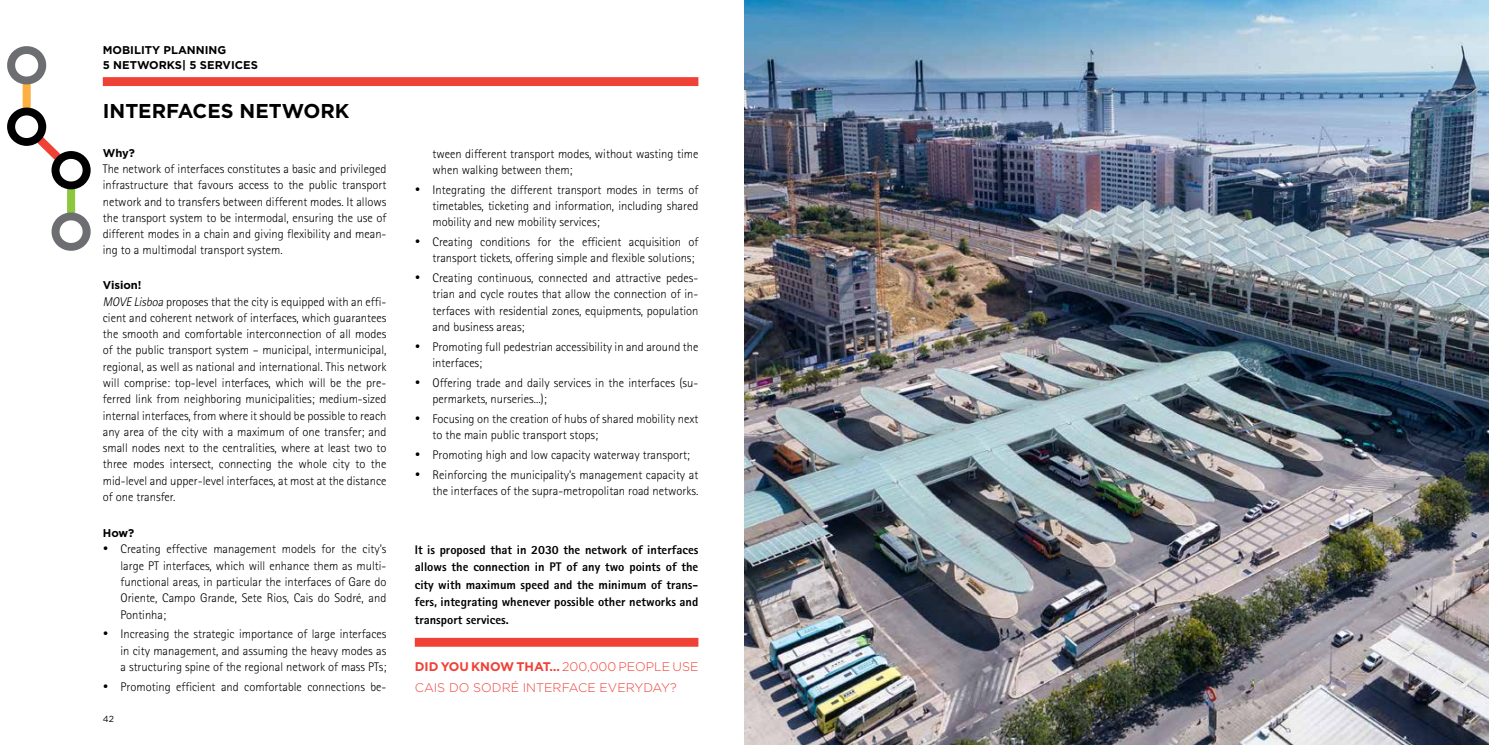
<style>
.page{position:relative;width:1489px;height:745px;background:#fff}
.page>*{position:absolute;margin:0;border:0;box-sizing:border-box;transform-origin:0 0}
.t1{font:700 20px "Gotham";color:#000}
.t2{font:300 12.5px/16.2px "Rotis Sans Serif";color:#000;text-align:justify}
.t3{font:800 12.5px/17.6px "Rotis Sans Serif";color:#000;text-align:justify}
.t4{font:300 12.5px/20px "Gotham";color:#ef4136}
.t5{font:700 11.25px/15px "Gotham";color:#000}
.t6{font:8.75px "Gotham";color:#000}
.s1{font-style:italic}
.s2{font-weight:700}
</style>
<div class="page">
<div style="left:103px;top:77px;width:595px;height:9px;background:#ef4136"></div>
<div style="left:415px;top:637px;width:283px;height:9px;background:#ef4136"></div>
<img style="left:744px;top:0;width:744px;height:744px">
<div style="left:23px;top:79px;width:8px;height:32px;background:#fbb040"></div>
<div style="left:67px;top:184px;width:8px;height:32px;background:#8dc63f"></div>
<svg style="left:7px;top:107px;width:84px;height:82px"></svg>
<svg style="left:51px;top:210px;width:40px;height:41px"></svg>
<svg style="left:7px;top:46px;width:40px;height:40px"></svg>
<p class="t5" style="left:103px;top:43px;width:157px">MOBILITY PLANNING<br>5 NETWORKS| 5 SERVICES</p>
<h1 class="t1" style="left:103px;top:99px;width:248px">INTERFACES NETWORK</h1>
<p class="t5" style="left:103px;top:145px;width:34px">Why?</p>
<p class="t2" style="left:103px;top:160px;width:285px">The network of interfaces constitutes a basic and privileged infrastructure that favours access to the public transport network and to transfers between different modes. It allows the transport system to be intermodal, ensuring the use of different modes in a chain and giving flexibility and mean&shy;ing to a multimodal transport system.</p>
<p class="t5" style="left:103px;top:277px;width:40px">Vision!</p>
<p class="t2" style="left:103px;top:293px;width:285px"><span class="s1">MOVE Lisboa</span> proposes that the city is equipped with an effi&shy;cient and coherent network of interfaces, which guarantees the smooth and comfortable interconnection of all modes of the public transport system – municipal, intermunicipal, regional, as well as national and international. This network will comprise: top-level interfaces, which will be the pre&shy;ferred link from neighboring municipalities; medium-sized internal interfaces, from where it should be possible to reach any area of the city with a maximum of one transfer; and small nodes next to the centralities, where at least two to three modes intersect, connecting the whole city to the mid-level and upper-level interfaces, at most at the distance of one transfer.</p>
<p class="t5" style="left:103px;top:525px;width:33px">How?</p>
<p class="t2" style="left:120px;top:540px;width:267px;text-indent:-18px">• Creating effective management models for the city’s large PT interfaces, which will enhance them as multi&shy;functional areas, in particular the interfaces of Gare do Oriente, Campo Grande, Sete Rios, Cais do Sodré, and Pontinha;</p>
<p class="t2" style="left:120px;top:625px;width:267px;text-indent:-18px">• Increasing the strategic importance of large interfaces in city management, and assuming the heavy modes as a structuring spine of the regional network of mass PTs;</p>
<p class="t2" style="left:103px;top:677px;width:285px">• Promoting efficient and comfortable connections be-</p>
<p class="t6" style="left:103px;top:713px;width:13px">42</p>
<p class="t2" style="left:432px;top:145px;width:267px">tween different transport modes, without wasting time when walking between them;</p>
<p class="t2" style="left:432px;top:181px;width:267px;text-indent:-18px">• Integrating the different transport modes in terms of timetables, ticketing and information, including shared mobility and new mobility services;</p>
<p class="t2" style="left:432px;top:233px;width:267px;text-indent:-18px">• Creating conditions for the efficient acquisition of transport tickets, offering simple and flexible solutions;</p>
<p class="t2" style="left:432px;top:269px;width:267px;text-indent:-18px">• Creating continuous, connected and attractive pedes&shy;trian and cycle routes that allow the connection of in&shy;terfaces with residential zones, equipments, population and business areas;</p>
<p class="t2" style="left:432px;top:338px;width:267px;text-indent:-18px">• Promoting full pedestrian accessibility in and around the interfaces;</p>
<p class="t2" style="left:432px;top:374px;width:267px;text-indent:-18px">• Offering trade and daily services in the interfaces (su&shy;permarkets, nurseries...);</p>
<p class="t2" style="left:432px;top:410px;width:267px;text-indent:-18px">• Focusing on the creation of hubs of shared mobility next to the main public transport stops;</p>
<p class="t2" style="left:415px;top:446px;width:277px">• Promoting high and low capacity waterway transport;</p>
<p class="t2" style="left:415px;top:466px;width:285px;text-align:right">• Reinforcing the municipality’s management capacity at the interfaces of the supra-metropolitan road networks.</p>
<p class="t3" style="left:415px;top:540px;width:285px">It is proposed that in 2030 the network of interfaces allows the connection in PT of any two points of the city with maximum speed and the minimum of trans&shy;fers, integrating whenever possible other networks and transport services.</p>
<p class="t4" style="left:415px;top:656px;width:285px"><span class="s2">DID YOU KNOW THAT…</span> 200,000 PEOPLE USE<br>CAIS DO SODRÉ INTERFACE EVERYDAY?</p>
</div>
